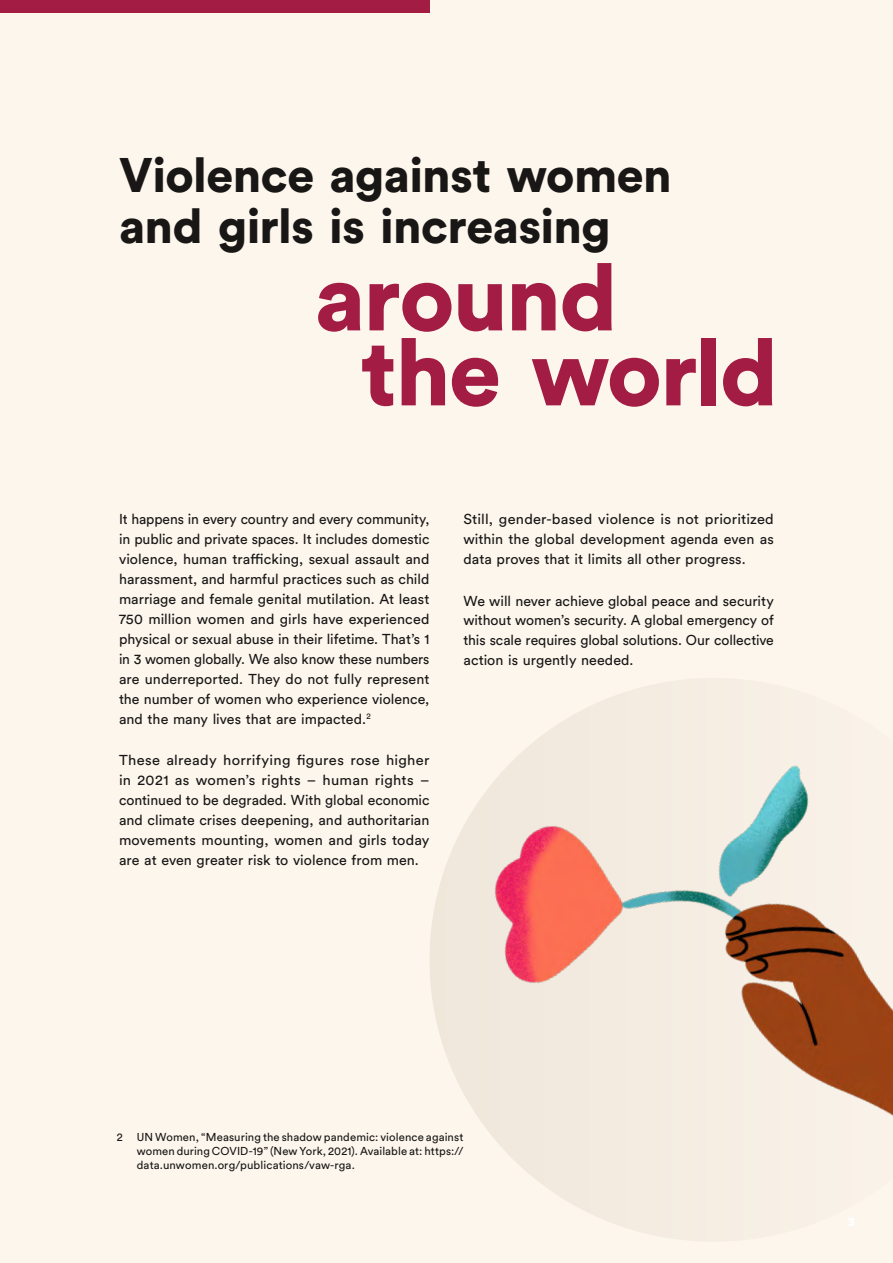
<style>
.page{position:relative;width:893px;height:1263px;background:#fdf6ed}
.page>*{position:absolute;margin:0;border:0;box-sizing:border-box;transform-origin:0 0}
.t1{font:900 93px/75px "Circular Std";letter-spacing:-.02em;color:#a21c44}
.t2{font:900 48px/51px "Circular Std";letter-spacing:-.01em;color:#181716}
.t3{font:14.25px/20px "Circular Std";color:#181716;text-align:justify}
.t4{font:11.4px/14.2px "Circular Std";letter-spacing:.01em;color:#181716;text-align:justify}
</style>
<div class="page">
<svg style="left:430px;top:679px;width:267px;height:387px"></svg>
<img style="left:451px;top:743px;width:442px;height:498px">
<div style="left:0;top:0;width:429px;height:13px;background:#a21c44"></div>
<h2 class="t2" style="left:119px;top:148px;width:554px">Violence against women and girls is increasing</h2>
<h1 class="t1" style="left:361px;top:258px;width:419px;text-indent:-46px">around the world</h1>
<p class="t3" style="left:119px;top:509px;width:312px">It happens in every country and every community, in public and private spaces. It includes domestic violence, human trafficking, sexual assault and harassment, and harmful practices such as child marriage and female genital mutilation. At least 750 million women and girls have experienced physical or sexual abuse in their lifetime. That’s 1 in 3 women globally. We also know these numbers are underreported. They do not fully represent the number of women who experience violence, and the many lives that are impacted.<sup>2</sup></p>
<p class="t3" style="left:119px;top:750px;width:312px">These already horrifying figures rose higher in 2021 as women’s rights – human rights – continued to be degraded. With global economic and climate crises deepening, and authoritarian movements mounting, women and girls today are at even greater risk to violence from men.</p>
<p class="t3" style="left:463px;top:509px;width:312px">Still, gender-based violence is not prioritized within the global development agenda even as data proves that it limits all other progress.</p>
<p class="t3" style="left:463px;top:590px;width:312px">We will never achieve global peace and security without women’s security. A global emergency of this scale requires global solutions. Our collective action is urgently needed.</p>
<p class="t4" style="left:137px;top:1129px;width:328px;text-indent:-20px">2 UN Women, “Measuring the shadow pandemic: violence against women during COVID-19” (New York, 2021). Available at: https:// data.unwomen.org/publications/vaw-rga.</p>
</div>
